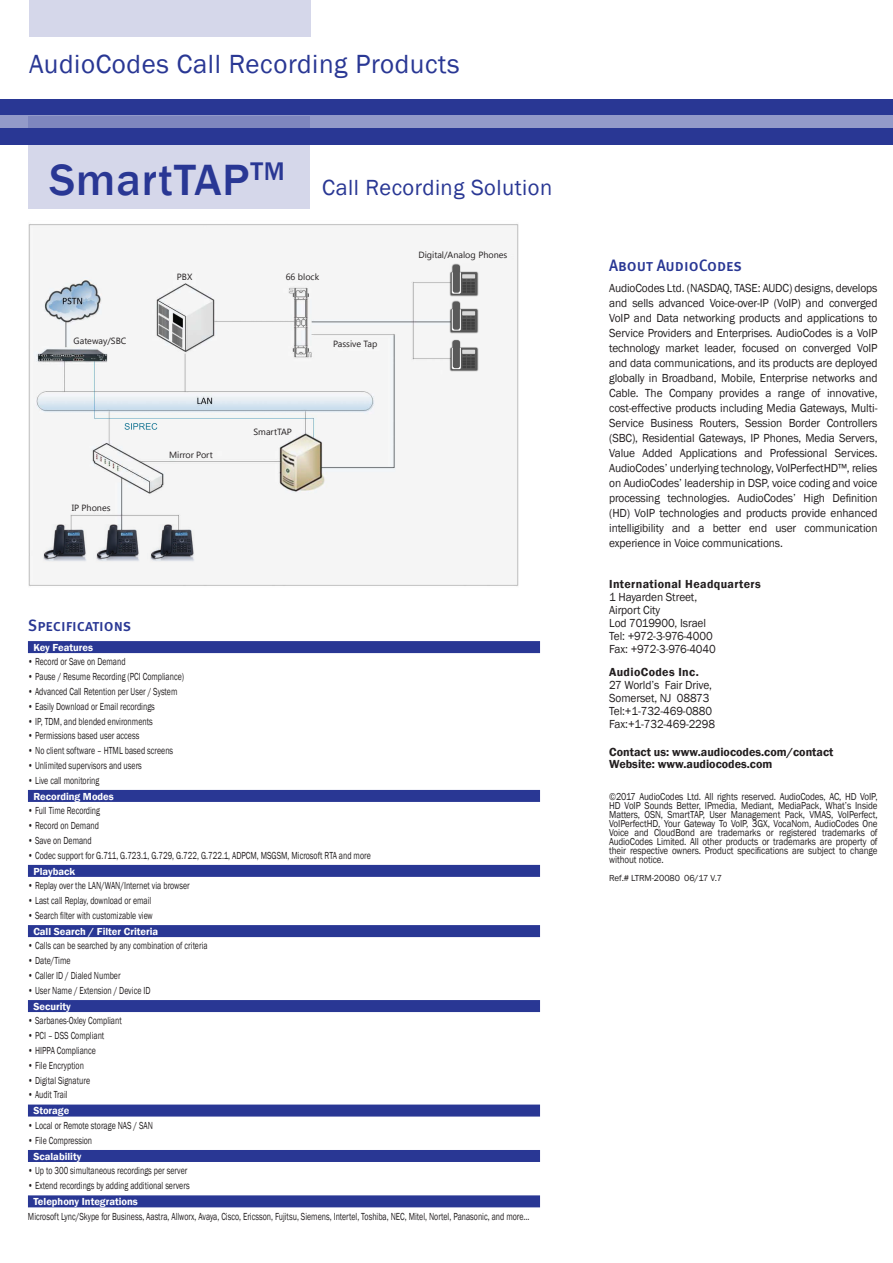
<style>
.page{position:relative;width:893px;height:1263px;background:#fff}
.page>*{position:absolute;margin:0;border:0;box-sizing:border-box;transform-origin:0 0}
.Frontpage_Product_De{font:500 45px "Franklin Gothic";letter-spacing:.02em;color:#293794}
.Frontpage_Product_De-2{font:27px "Franklin Gothic";letter-spacing:.02em;color:#293794}
.Frontpage_Product_De-3{font:22.5px "Franklin Gothic";letter-spacing:.02em;color:#293794}
.Head1{font:16.5px "Meta Medium Caps";color:#293794;scale:.95 1}
.Right_Panel_Body{font:12px/15px "Franklin Gothic";letter-spacing:-.01em;color:#231f20;scale:.95 1}
.Right_Panel_Body-2{font:600 12px/12px "Franklin Gothic";color:#231f20}
.SPEC_SMALL_END{font:10.5px "Franklin Gothic";color:#231f20;scale:.75 1}
.SPEC_RED_SMALL{font:600 10.5px "Franklin Gothic";color:#fff}
.Spec{font:10.35px/9px "Franklin Gothic";letter-spacing:-.01em;color:#231f20;text-align:justify;scale:.87 1}
.Spec_Sub_Head{font:9px "Segoe UI";color:#231f20}
.Paragraph_Style_1{font:9px "Franklin Gothic";letter-spacing:-.01em;color:#231f20}
.s1{font-weight:600}
</style>
<div class="page">
<div style="left:28px;top:641px;width:512px;height:12px;background:#293794"></div>
<div style="left:28px;top:790px;width:512px;height:12px;background:#293794"></div>
<div style="left:28px;top:865px;width:512px;height:12px;background:#293794"></div>
<div style="left:28px;top:925px;width:512px;height:12px;background:#293794"></div>
<div style="left:28px;top:1000px;width:512px;height:12px;background:#293794"></div>
<div style="left:28px;top:1104px;width:512px;height:12px;background:#293794"></div>
<div style="left:28px;top:1150px;width:512px;height:12px;background:#293794"></div>
<div style="left:28px;top:1195px;width:512px;height:12px;background:#293794"></div>
<div style="left:0;top:99px;width:893px;height:46px;background:#293794"></div>
<div style="left:0;top:115px;width:893px;height:13px;background:#939ac9"></div>
<div style="left:29px;top:0;width:281px;height:37px;background:#d5d7ea"></div>
<svg style="left:28px;top:116px;width:282px;height:92px;fill:#d5d7ea"></svg>
<img style="left:28px;top:224px;width:491px;height:362px">
<svg style="left:125px;top:423px;width:32px;height:7px"></svg>
<img style="left:40px;top:524px;width:50px;height:38px">
<img style="left:93px;top:524px;width:50px;height:38px">
<img style="left:148px;top:524px;width:49px;height:38px">
<img style="left:449px;top:263px;width:30px;height:34px">
<div style="left:451px;top:272px;width:26px;height:23px;background:#595959"></div>
<div style="left:453px;top:265px;width:7px;height:28px;background:#595959;border-radius:2px"></div>
<svg style="left:452px;top:272px;width:23px;height:22px"></svg>
<img style="left:449px;top:300px;width:30px;height:34px">
<div style="left:451px;top:309px;width:26px;height:23px;background:#595959"></div>
<div style="left:453px;top:302px;width:7px;height:28px;background:#595959;border-radius:2px"></div>
<svg style="left:452px;top:309px;width:23px;height:22px"></svg>
<img style="left:449px;top:339px;width:30px;height:33px">
<div style="left:451px;top:348px;width:26px;height:22px;background:linear-gradient(to bottom,#646464,#555)"></div>
<div style="left:453px;top:340px;width:7px;height:28px;background:#595959;border-radius:2px"></div>
<svg style="left:452px;top:348px;width:23px;height:21px"></svg>
<p class="Frontpage_Product_De-2" style="left:29px;top:47px;width:432px">AudioCodes Call Recording Products</p>
<p class="Frontpage_Product_De" style="left:50px;top:152px;width:237px">SmartTAP<sup>TM</sup></p>
<p class="Frontpage_Product_De-3" style="left:322px;top:173px;width:232px">Call Recording Solution</p>
<p class="Spec_Sub_Head" style="left:418px;top:249px;width:91px">Digital/Analog Phones</p>
<p class="Spec_Sub_Head" style="left:74px;top:334px;width:54px">Gateway/SBC</p>
<p class="Spec_Sub_Head" style="left:72px;top:501px;width:40px">IP Phones</p>
<p class="Spec_Sub_Head" style="left:177px;top:270px;width:17px">PBX</p>
<p class="Spec_Sub_Head" style="left:169px;top:448px;width:45px">Mirror Port</p>
<p class="Spec_Sub_Head" style="left:286px;top:270px;width:35px">66 block</p>
<p class="Spec_Sub_Head" style="left:333px;top:338px;width:46px">Passive Tap</p>
<p class="Spec_Sub_Head" style="left:253px;top:425px;width:40px">SmartTAP</p>
<p class="Head1" style="left:28px;top:616px;width:110px">Specifications</p>
<p class="SPEC_RED_SMALL" style="left:33px;top:641px;width:61px">Key Features</p>
<p class="SPEC_SMALL_END" style="left:28px;top:655px;width:132px">• Record or Save on Demand</p>
<p class="SPEC_SMALL_END" style="left:28px;top:670px;width:210px">• Pause / Resume Recording (PCI Compliance)</p>
<p class="SPEC_SMALL_END" style="left:28px;top:685px;width:201px">• Advanced Call Retention per User / System</p>
<p class="SPEC_SMALL_END" style="left:28px;top:700px;width:171px">• Easily Download or Email recordings</p>
<p class="SPEC_SMALL_END" style="left:28px;top:714px;width:168px">• IP, TDM, and blended environments</p>
<p class="SPEC_SMALL_END" style="left:28px;top:729px;width:150px">• Permissions based user access</p>
<p class="SPEC_SMALL_END" style="left:28px;top:744px;width:195px">• No client software – HTML based screens</p>
<p class="SPEC_SMALL_END" style="left:28px;top:759px;width:153px">• Unlimited supervisors and users</p>
<p class="SPEC_SMALL_END" style="left:28px;top:774px;width:97px">• Live call monitoring</p>
<p class="SPEC_RED_SMALL" style="left:33px;top:789px;width:82px">Recording Modes</p>
<p class="SPEC_SMALL_END" style="left:28px;top:804px;width:98px">• Full Time Recording</p>
<p class="SPEC_SMALL_END" style="left:28px;top:819px;width:96px">• Record on Demand</p>
<p class="SPEC_SMALL_END" style="left:28px;top:834px;width:87px">• Save on Demand</p>
<p class="SPEC_SMALL_END" style="left:28px;top:849px;width:459px">• Codec support for G.711, G.723.1, G.729, G.722, G.722.1, ADPCM, MSGSM, Microsoft RTA and more</p>
<p class="SPEC_RED_SMALL" style="left:33px;top:864px;width:43px">Playback</p>
<p class="SPEC_SMALL_END" style="left:28px;top:879px;width:217px">• Replay over the LAN/WAN/Internet via browser</p>
<p class="SPEC_SMALL_END" style="left:28px;top:894px;width:166px">• Last call Replay, download or email</p>
<p class="SPEC_SMALL_END" style="left:28px;top:909px;width:168px">• Search filter with customizable view</p>
<p class="SPEC_RED_SMALL" style="left:33px;top:925px;width:126px">Call Search / Filter Criteria</p>
<p class="SPEC_SMALL_END" style="left:28px;top:939px;width:241px">• Calls can be searched by any combination of criteria</p>
<p class="SPEC_SMALL_END" style="left:28px;top:954px;width:58px">• Date/Time</p>
<p class="SPEC_SMALL_END" style="left:28px;top:969px;width:125px">• Caller ID / Dialed Number</p>
<p class="SPEC_SMALL_END" style="left:28px;top:984px;width:165px">• User Name / Extension / Device ID</p>
<p class="SPEC_RED_SMALL" style="left:33px;top:1000px;width:39px">Security</p>
<p class="SPEC_SMALL_END" style="left:28px;top:1014px;width:127px">• Sarbanes-Oxley Compliant</p>
<p class="SPEC_SMALL_END" style="left:28px;top:1029px;width:103px">• PCI – DSS Compliant</p>
<p class="SPEC_SMALL_END" style="left:28px;top:1044px;width:92px">• HIPPA Compliance</p>
<p class="SPEC_SMALL_END" style="left:28px;top:1059px;width:76px">• File Encryption</p>
<p class="SPEC_SMALL_END" style="left:28px;top:1073px;width:84px">• Digital Signature</p>
<p class="SPEC_SMALL_END" style="left:28px;top:1088px;width:54px">• Audit Trail</p>
<p class="SPEC_RED_SMALL" style="left:33px;top:1104px;width:38px">Storage</p>
<p class="SPEC_SMALL_END" style="left:28px;top:1119px;width:168px">• Local or Remote storage NAS / SAN</p>
<p class="SPEC_SMALL_END" style="left:28px;top:1134px;width:87px">• File Compression</p>
<p class="SPEC_RED_SMALL" style="left:33px;top:1149px;width:50px">Scalability</p>
<p class="SPEC_SMALL_END" style="left:28px;top:1164px;width:214px">• Up to 300 simultaneous recordings per server</p>
<p class="SPEC_SMALL_END" style="left:28px;top:1179px;width:217px">• Extend recordings by adding additional servers</p>
<p class="SPEC_RED_SMALL" style="left:33px;top:1195px;width:106px">Telephony Integrations</p>
<p class="SPEC_SMALL_END" style="left:28px;top:1210px;width:670px">Microsoft Lync/Skype for Business, Aastra, Allworx, Avaya, Cisco, Ericsson, Fujitsu, Siemens, Intertel, Toshiba, NEC, Mitel, Nortel, Panasonic, and more...</p>
<p class="Head1" style="left:609px;top:256px;width:141px">About AudioCodes</p>
<p class="Right_Panel_Body" style="left:609px;top:280px;width:284px;text-align:justify">AudioCodes Ltd. (NASDAQ, TASE: AUDC) designs, develops and sells advanced Voice-over-IP (VoIP) and converged VoIP and Data networking products and applications to Service Providers and Enterprises. AudioCodes is a VoIP technology market leader, focused on converged VoIP and data communications, and its products are deployed globally in Broadband, Mobile, Enterprise networks and Cable. The Company provides a range of innovative, cost-effective products including Media Gateways, Multi-Service Business Routers, Session Border Controllers (SBC), Residential Gateways, IP Phones, Media Servers, Value Added Applications and Professional Services.<br>AudioCodes’ underlying technology, VoIPerfectHD™, relies on AudioCodes’ leadership in DSP, voice coding and voice processing technologies. AudioCodes’ High Definition (HD) VoIP technologies and products provide enhanced intelligibility and a better end user communication experience in Voice communications.</p>
<p class="Right_Panel_Body" style="left:609px;top:577px;width:161px;line-height:13px"><span class="s1">International Headquarters<br></span>1 Hayarden Street,<br>Airport City<br>Lod 7019900, Israel<br>Tel: +972-3-976-4000<br>Fax: +972-3-976-4040</p>
<p class="Right_Panel_Body" style="left:609px;top:665px;width:113px;line-height:13px"><span class="s1">AudioCodes Inc.<br></span>27 World’s Fair Drive,<br>Somerset, NJ 08873<br>Tel:+1-732-469-0880<br>Fax:+1-732-469-2298</p>
<p class="Right_Panel_Body-2" style="left:609px;top:746px;width:226px">Contact us: www.audiocodes.com/contact<br>Website: www.audiocodes.com</p>
<p class="Spec" style="left:609px;top:793px;width:310px">©2017 AudioCodes Ltd. All rights reserved. AudioCodes, AC, HD VoIP, HD VoIP Sounds Better, IPmedia, Mediant, MediaPack, What’s Inside Matters, OSN, SmartTAP, User Management Pack, VMAS, VoIPerfect, VoIPerfectHD, Your Gateway To VoIP, 3GX, VocaNom, AudioCodes One Voice and CloudBond are trademarks or registered trademarks of AudioCodes Limited. All other products or trademarks are property of their respective owners. Product specifications are subject to change without notice.</p>
<p class="Paragraph_Style_1" style="left:609px;top:873px;width:114px">Ref.# LTRM-20080 06/17 V.7</p>
</div>
